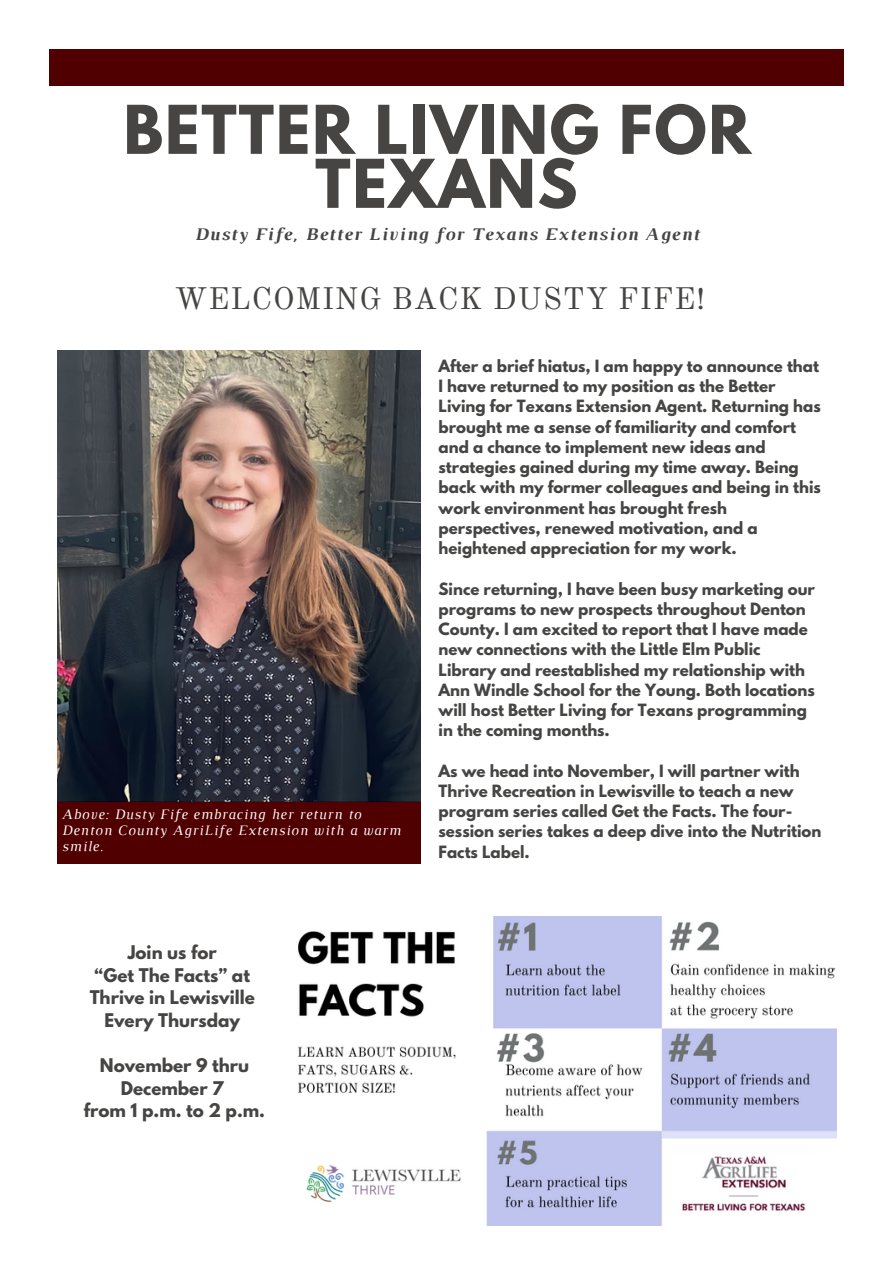
<style>
.page{position:relative;width:893px;height:1264px;background:#fff}
.page>*{position:absolute;margin:0;border:0;box-sizing:border-box;transform-origin:0 0}
.t1{font:700 59.55px "League Spartan";letter-spacing:.03em;color:#464544}
.t2{font:30.6px "Old Standard";letter-spacing:.03em;color:#464544}
.t3{font:italic 700 18.15px "Luthier";letter-spacing:.06em;color:#464544}
.t4{font:700 16.65px/22.5px "League Spartan";color:#464544;text-align:center}
.t5{font:700 15px/20.2px "League Spartan";color:#464544}
.t6{font:italic 14.7px/15.8px "Luthier";letter-spacing:.06em;color:#fff}
</style>
<div class="page">
<div style="left:49px;top:49px;width:794px;height:36px;background:#500000"></div>
<div style="left:57px;top:802px;width:364px;height:61px;background:#500000"></div>
<img style="left:57px;top:351px;width:363px;height:450px">
<img style="left:298px;top:916px;width:538px;height:308px">
<p class="t1" style="left:123px;top:100px;width:629px">BETTER LIVING FOR</p>
<p class="t1" style="left:315px;top:154px;width:264px">TEXANS</p>
<p class="t3" style="left:194px;top:227px;width:506px">Dusty Fife, Better Living for Texans Extension Agent</p>
<p class="t2" style="left:175px;top:280px;width:531px">WELCOMING BACK DUSTY FIFE!</p>
<p class="t6" style="left:62px;top:807px;width:340px">Above: Dusty Fife embracing her return to<br>Denton County AgriLife Extension with a warm smile.</p>
<p class="t4" style="left:128px;top:943px;width:90px">Join us for</p>
<p class="t4" style="left:94px;top:965px;width:157px">“Get The Facts” at</p>
<p class="t4" style="left:90px;top:988px;width:167px">Thrive in Lewisville</p>
<p class="t4" style="left:104px;top:1011px;width:137px">Every Thursday</p>
<p class="t4" style="left:100px;top:1056px;width:151px">November 9 thru<br>December 7</p>
<p class="t4" style="left:84px;top:1101px;width:183px">from 1 p.m. to 2 p.m.</p>
<p class="t5" style="left:438px;top:357px;width:384px">After a brief hiatus, I am happy to announce that I have returned to my position as the Better Living for Texans Extension Agent. Returning has brought me a sense of familiarity and comfort and a chance to implement new ideas and strategies gained during my time away. Being back with my former colleagues and being in this work environment has brought fresh perspectives, renewed motivation, and a heightened appreciation for my work.</p>
<p class="t5" style="left:438px;top:580px;width:378px">Since returning, I have been busy marketing our programs to new prospects throughout Denton County. I am excited to report that I have made new connections with the Little Elm Public Library and reestablished my relationship with Ann Windle School for the Young. Both locations will host Better Living for Texans programming in the coming months.</p>
<p class="t5" style="left:438px;top:762px;width:384px">As we head into November, I will partner with Thrive Recreation in Lewisville to teach a new program series called Get the Facts. The four&shy;session series takes a deep dive into the Nutrition Facts Label.</p>
</div>
